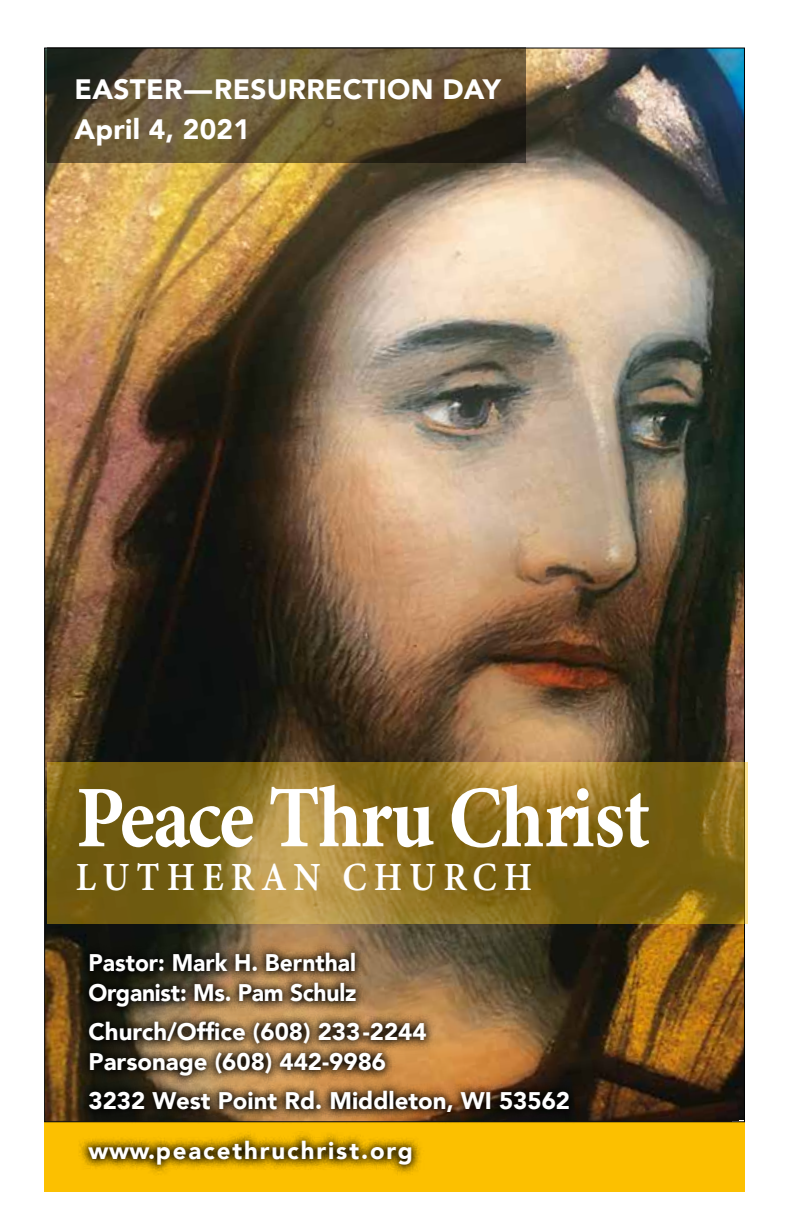
<style>
.page{position:relative;width:792px;height:1224px;background:#fff}
.page>*{position:absolute;margin:0;border:0;box-sizing:border-box;transform-origin:0 0}
.t1{font:88px "Minion Variable Concept";letter-spacing:-.03em;color:#fff;scale:.9 1}
.t2{font:40px "Minion Variable Concept";letter-spacing:.195em;color:#fff;scale:.9 1}
.t3{font:900 28px/40px "Avenir";letter-spacing:.01em;color:#fff}
.t4{font:900 24px/30px "Avenir";color:#fff}
.t5{font:900 24px/30px "Avenir";color:#fff;scale:.95 1}
</style>
<div class="page">
<img style="left:46px;top:50px;width:697px;height:1070px">
<svg style="left:47px;top:48px;width:479px;height:115px;background:#5e5030"></svg>
<svg style="left:47px;top:762px;width:701px;height:161px;background:#8a6f1f"></svg>
<div style="left:44px;top:1122px;width:701px;height:69px;background:#fcc000"></div>
<svg style="left:78px;top:942px;width:502px;height:233px;background:#7e5f22"></svg>
<p class="t3" style="left:75px;top:69px;width:428px">EASTER—RESURRECTION DAY<br>April 4, 2021</p>
<h1 class="t1" style="left:76px;top:756px;width:640px">Peace Thru Christ</h1>
<h2 class="t2" style="left:76px;top:849px;width:509px">LUTHERAN CHURCH</h2>
<p class="t5" style="left:89px;top:947px;width:283px">Pastor: Mark H. Bernthal<br>Organist: Ms. Pam Schulz</p>
<p class="t4" style="left:89px;top:1016px;width:340px">Church/Office (608) 233-2244<br>Parsonage (608) 442-9986</p>
<p class="t4" style="left:89px;top:1075px;width:483px;line-height:50px">3232 West Point Rd. Middleton, WI 53562 www.peacethruchrist.org</p>
</div>
